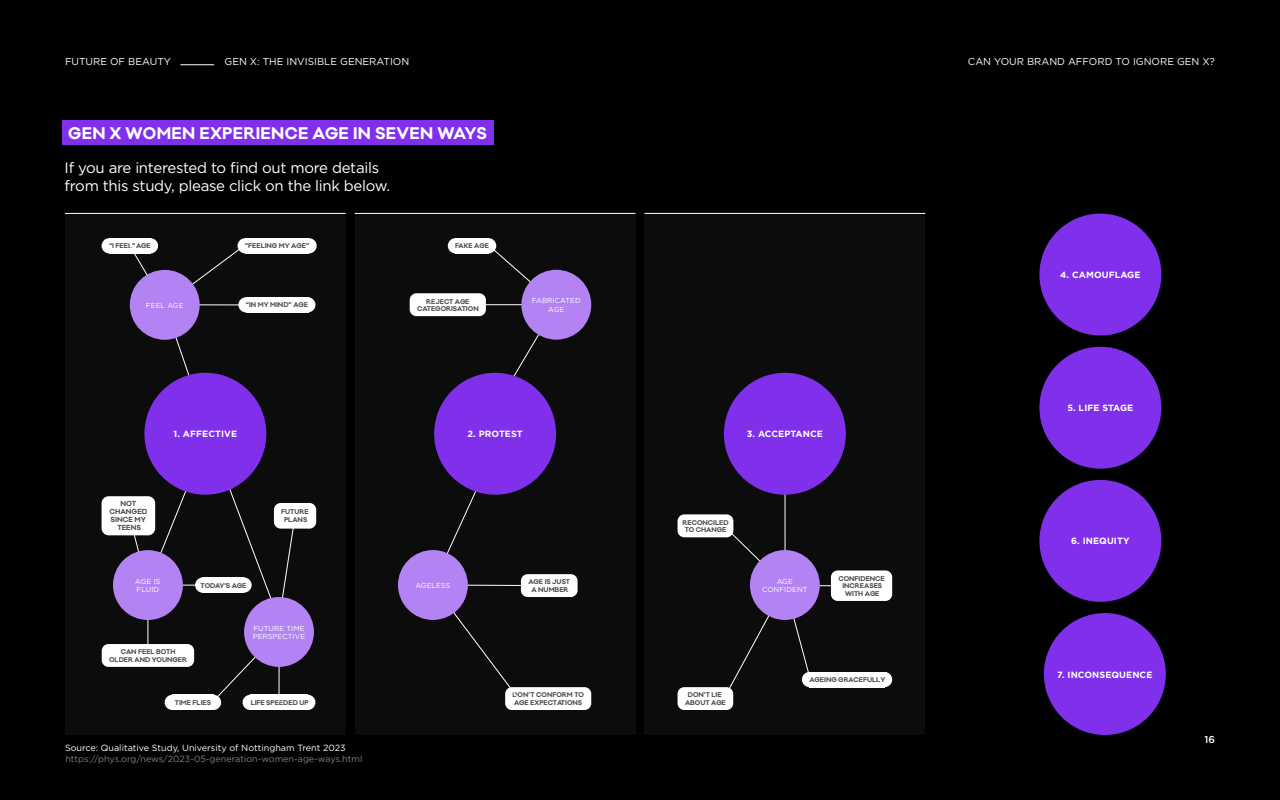
<style>
.page{position:relative;width:1280px;height:800px;background:#000}
.page>*{position:absolute;margin:0;border:0;box-sizing:border-box;transform-origin:0 0}
.t1{font:700 15.5px "Galano Classic";letter-spacing:.02em;color:#fff}
.t2{font:15px/18px "Gotham";letter-spacing:-.02em;color:#fff}
.t3{font:10px "Gotham";color:#fff}
.t4{font:500 10px "Gotham";color:#fff}
.t5{font:700 9px "Gotham";letter-spacing:.01em;color:#fff}
.t6{font:9px "Gotham";color:#808080}
.t7{font:9px "Gotham";color:#fff}
.t8{font:7.2px/8.7px "Gotham";letter-spacing:.01em;color:#fff}
.t9{font:700 6.7px/8.1px "Galano Classic";color:#4d4d4d;text-align:center}
.t10{font:700 6.4px/7.6px "Galano Classic";color:#4d4d4d;text-align:center}
.t11{font:700 6.3px/7.6px "Galano Classic";color:#4d4d4d;text-align:center}
</style>
<div class="page">
<div style="left:65px;top:214px;width:281px;height:521px;background:#0c0c0c"></div>
<div style="left:355px;top:214px;width:281px;height:521px;background:#0c0c0c"></div>
<div style="left:644px;top:214px;width:281px;height:521px;background:#0c0c0c"></div>
<hr style="left:65px;top:213px;width:281px;height:1px;background:#fff">
<hr style="left:355px;top:213px;width:281px;height:1px;background:#fff">
<hr style="left:644px;top:213px;width:281px;height:1px;background:#fff">
<div style="left:62px;top:120px;width:431px;height:25px;background:#8030eb"></div>
<div style="left:109px;top:238px;width:41px;height:15px;background:#fff"></div>
<div style="left:102px;top:238px;width:15px;height:15px;background:#fff;border-radius:50%"></div>
<div style="left:143px;top:238px;width:15px;height:15px;background:#fff;border-radius:50%"></div>
<div style="left:172px;top:695px;width:42px;height:15px;background:#fff"></div>
<div style="left:165px;top:695px;width:15px;height:15px;background:#fff;border-radius:50%"></div>
<div style="left:206px;top:695px;width:15px;height:15px;background:#fff;border-radius:50%"></div>
<div style="left:455px;top:238px;width:33px;height:15px;background:#fff"></div>
<div style="left:448px;top:238px;width:15px;height:15px;background:#fff;border-radius:50%"></div>
<div style="left:481px;top:238px;width:15px;height:15px;background:#fff;border-radius:50%"></div>
<div style="left:410px;top:293px;width:76px;height:23px;background:#fff;border-radius:7px"></div>
<div style="left:521px;top:574px;width:57px;height:23px;background:#fff;border-radius:7px"></div>
<div style="left:245px;top:238px;width:64px;height:15px;background:#fff"></div>
<div style="left:238px;top:238px;width:15px;height:15px;background:#fff;border-radius:50%"></div>
<div style="left:301px;top:238px;width:16px;height:15px;background:#fff;border-radius:50%"></div>
<div style="left:246px;top:297px;width:62px;height:15px;background:#fff"></div>
<div style="left:300px;top:297px;width:15px;height:15px;background:#fff;border-radius:50%"></div>
<div style="left:250px;top:695px;width:57px;height:15px;background:#fff"></div>
<div style="left:243px;top:695px;width:15px;height:15px;background:#fff;border-radius:50%"></div>
<div style="left:300px;top:695px;width:15px;height:15px;background:#fff;border-radius:50%"></div>
<div style="left:505px;top:687px;width:86px;height:23px;background:#fff;border-radius:7px"></div>
<hr style="left:279px;top:632px;width:1px;height:70px;background:#fff">
<hr style="left:785px;top:427px;width:1px;height:159px;background:#fff">
<svg style="left:212px;top:638px;width:67px;height:65px"></svg>
<svg style="left:129px;top:245px;width:166px;height:375px"></svg>
<div style="left:244px;top:597px;width:70px;height:70px;background:#b383f3;border-radius:50%"></div>
<div style="left:274px;top:503px;width:42px;height:26px;background:#fff;border-radius:7px"></div>
<hr style="left:148px;top:585px;width:1px;height:70px;background:#fff">
<div style="left:102px;top:644px;width:92px;height:23px;background:#fff;border-radius:7px"></div>
<hr style="left:147px;top:585px;width:76px;height:1px;background:#fff">
<div style="left:203px;top:577px;width:41px;height:16px;background:#fff"></div>
<div style="left:195px;top:577px;width:15px;height:16px;background:#fff;border-radius:50%"></div>
<div style="left:236px;top:577px;width:16px;height:16px;background:#fff;border-radius:50%"></div>
<div style="left:113px;top:550px;width:70px;height:70px;background:#b383f3;border-radius:50%"></div>
<div style="left:102px;top:496px;width:53px;height:39px;background:#fff;border-radius:7px"></div>
<div style="left:398px;top:550px;width:70px;height:70px;background:#b383f3;border-radius:50%"></div>
<svg style="left:433px;top:245px;width:124px;height:454px"></svg>
<hr style="left:785px;top:586px;width:77px;height:1px;background:#fff">
<div style="left:521px;top:270px;width:70px;height:70px;background:#b383f3;border-radius:50%"></div>
<div style="left:434px;top:373px;width:122px;height:122px;background:#8030eb;border-radius:50%"></div>
<div style="left:724px;top:373px;width:122px;height:122px;background:#8030eb;border-radius:50%"></div>
<div style="left:678px;top:687px;width:55px;height:23px;background:#fff;border-radius:7px"></div>
<div style="left:831px;top:570px;width:61px;height:31px;background:#fff;border-radius:7px"></div>
<div style="left:810px;top:672px;width:75px;height:15px;background:#fff"></div>
<div style="left:877px;top:672px;width:15px;height:15px;background:#fff;border-radius:50%"></div>
<svg style="left:724px;top:526px;width:87px;height:173px"></svg>
<div style="left:750px;top:550px;width:70px;height:70px;background:#b383f3;border-radius:50%"></div>
<div style="left:678px;top:514px;width:55px;height:23px;background:#fff;border-radius:7px"></div>
<div style="left:1039px;top:214px;width:122px;height:122px;background:#8030eb;border-radius:50%"></div>
<div style="left:1039px;top:347px;width:122px;height:122px;background:#8030eb;border-radius:50%"></div>
<div style="left:1039px;top:480px;width:122px;height:122px;background:#8030eb;border-radius:50%"></div>
<div style="left:1044px;top:613px;width:122px;height:122px;background:#8030eb;border-radius:50%"></div>
<hr style="left:180px;top:64px;width:34px;height:1px;background:#fff">
<h3 class="t3" style="left:65px;top:55px;width:108px">FUTURE OF BEAUTY</h3>
<h3 class="t3" style="left:224px;top:55px;width:186px">GEN X: THE INVISIBLE GENERATION</h3>
<h3 class="t3" style="left:968px;top:55px;width:249px">CAN YOUR BRAND AFFORD TO IGNORE GEN X?</h3>
<h1 class="t1" style="left:68px;top:123px;width:420px">GEN X WOMEN EXPERIENCE AGE IN SEVEN WAYS</h1>
<h2 class="t2" style="left:65px;top:159px;width:327px">If you are interested to find out more details from this study, please click on the link below.</h2>
<p class="t11" style="left:109px;top:242px;width:43px">“I FEEL” AGE</p>
<p class="t11" style="left:245px;top:242px;width:66px">“FEELING MY AGE”</p>
<p class="t11" style="left:455px;top:242px;width:35px">FAKE AGE</p>
<p class="t8" style="left:146px;top:301px;width:39px">FEEL AGE</p>
<p class="t11" style="left:246px;top:301px;width:64px">“IN MY MIND” AGE</p>
<p class="t11" style="left:417px;top:297px;width:63px">REJECT AGE<br>CATEGORISATION</p>
<p class="t8" style="left:532px;top:296px;width:50px;text-align:center">FABRICATED<br>AGE</p>
<h3 class="t5" style="left:174px;top:428px;width:65px">1. AFFECTIVE</h3>
<p class="t9" style="left:109px;top:500px;width:39px">NOT<br>CHANGED<br>SINCE MY<br>TEENS</p>
<p class="t8" style="left:135px;top:577px;width:27px">AGE IS<br>FLUID</p>
<p class="t11" style="left:200px;top:582px;width:47px">TODAY’S AGE</p>
<p class="t10" style="left:281px;top:508px;width:29px">FUTURE<br>PLANS</p>
<p class="t8" style="left:253px;top:623px;width:54px">FUTURE TIME<br>PERSPECTIVE</p>
<p class="t11" style="left:109px;top:648px;width:80px">CAN FEEL BOTH<br>OLDER AND YOUNGER</p>
<h3 class="t5" style="left:468px;top:428px;width:57px">2. PROTEST</h3>
<h3 class="t5" style="left:747px;top:428px;width:78px">3. ACCEPTANCE</h3>
<p class="t8" style="left:415px;top:581px;width:36px">AGELESS</p>
<p class="t11" style="left:529px;top:578px;width:43px">AGE IS JUST<br>A NUMBER</p>
<p class="t10" style="left:682px;top:519px;width:48px">RECONCILED<br>TO CHANGE</p>
<p class="t8" style="left:762px;top:576px;width:47px;text-align:center">AGE<br>CONFIDENT</p>
<p class="t11" style="left:838px;top:575px;width:48px">CONFIDENCE<br>INCREASES<br>WITH AGE</p>
<p class="t11" style="left:810px;top:676px;width:77px">AGEING GRACEFULLY</p>
<p class="t11" style="left:175px;top:699px;width:38px">TIME FLIES</p>
<p class="t11" style="left:251px;top:699px;width:59px">LIFE SPEEDED UP</p>
<p class="t11" style="left:512px;top:691px;width:73px;text-align:left">DON’T CONFORM TO<br>AGE EXPECTATIONS</p>
<h3 class="t7" style="left:65px;top:742px;width:282px">Source: Qualitative Study, University of Nottingham Trent 2023</h3>
<h3 class="t6" style="left:65px;top:753px;width:298px">https://phys.org/news/2023-05-generation-women-age-ways.html</h3>
<p class="t11" style="left:685px;top:691px;width:42px">DON’T LIE<br>ABOUT AGE</p>
<h3 class="t5" style="left:1060px;top:269px;width:82px">4. CAMOUFLAGE</h3>
<h3 class="t5" style="left:1067px;top:402px;width:68px">5. LIFE STAGE</h3>
<h3 class="t5" style="left:1071px;top:535px;width:60px">6. INEQUITY</h3>
<h3 class="t5" style="left:1057px;top:669px;width:97px">7. INCONSEQUENCE</h3>
<h3 class="t4" style="left:1204px;top:733px;width:12px">16</h3>
</div>
